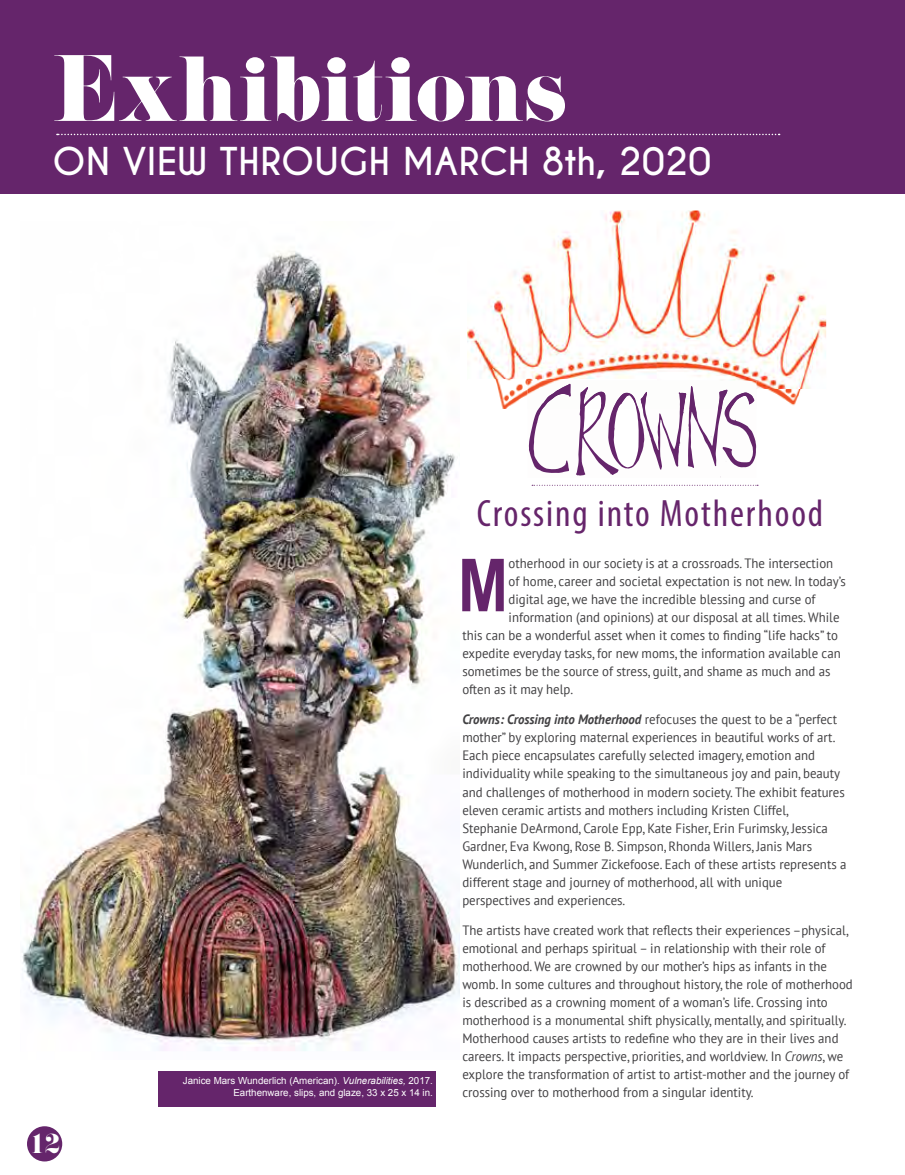
<style>
.page{position:relative;width:905px;height:1175px;background:#fff}
.page>*{position:absolute;margin:0;border:0;box-sizing:border-box;transform-origin:0 0}
.t1{font:84px "Pistilli";letter-spacing:-.015em;color:#fff}
.t2{font:700 73.2px "Arial Narrow";color:#65256b}
.t3{font:condensed 38.25px "Myriad Pro";letter-spacing:.05em;color:#66256b}
.t4{font:700 36px "Caviar Dreams";letter-spacing:.005em;color:#fff}
.t5{font:26.55px "Pistilli";color:#fff}
.t6{font:13.5px/18px "PT Sans";color:#414042;scale:.95 1}
.t7{font:9.75px/11.7px "Arial";color:#fff;text-align:right}
.s1{font-style:italic}
.s2{font-weight:700;font-style:italic}
</style>
<div class="page">
<div style="left:0;top:0;width:904px;height:194px;background:#65256b"></div>
<svg style="left:57px;top:134px;width:722px;height:1px"></svg>
<div style="left:27px;top:1126px;width:35px;height:35px;background:#65256b;border-radius:50%"></div>
<img style="left:22px;top:250px;width:438px;height:801px">
<div style="left:158px;top:1071px;width:277px;height:35px;background:#65256b"></div>
<svg style="left:528px;top:409px;width:229px;height:69px"></svg>
<img style="left:467px;top:210px;width:189px;height:169px">
<img style="left:656px;top:210px;width:170px;height:179px">
<img style="left:495px;top:379px;width:42px;height:30px">
<img style="left:537px;top:379px;width:120px;height:2px">
<img style="left:767px;top:389px;width:34px;height:17px">
<img style="left:527px;top:381px;width:228px;height:28px">
<img style="left:580px;top:387px;width:25px;height:22px">
<img style="left:640px;top:392px;width:46px;height:17px">
<img style="left:689px;top:386px;width:38px;height:23px">
<img style="left:613px;top:393px;width:25px;height:16px">
<img style="left:538px;top:384px;width:33px;height:25px">
<img style="left:725px;top:392px;width:29px;height:17px">
<img style="left:584px;top:395px;width:17px;height:14px">
<img style="left:618px;top:395px;width:18px;height:14px">
<svg style="left:532px;top:485px;width:226px;height:1px"></svg>
<h1 class="t1" style="left:53px;top:35px;width:516px">Exhibitions</h1>
<h3 class="t4" style="left:53px;top:140px;width:660px">ON VIEW THROUGH MARCH 8th, 2020</h3>
<h3 class="t5" style="left:29px;top:1125px;width:33px">12</h3>
<p class="t7" style="left:183px;top:1075px;width:251px">Janice Mars Wunderlich (American). <span class="s1">Vulnerabilities,</span> 2017.<br>Earthenware, slips, and glaze, 33 x 25 x 14 in.</p>
<h3 class="t3" style="left:477px;top:490px;width:348px">Crossing into Motherhood</h3>
<p class="t6" style="left:508px;top:554px;width:343px">otherhood in our society is at a crossroads. The intersection</p>
<p class="t6" style="left:508px;top:572px;width:356px">of home, career and societal expectation is not new. In today’s</p>
<p class="t6" style="left:508px;top:590px;width:324px">digital age, we have the incredible blessing and curse of</p>
<p class="t6" style="left:508px;top:608px;width:350px">information (and opinions) at our disposal at all times. While</p>
<p class="t6" style="left:462px;top:626px;width:397px">this can be a wonderful asset when it comes to finding “life hacks” to</p>
<p class="t6" style="left:462px;top:644px;width:400px">expedite everyday tasks, for new moms, the information available can</p>
<p class="t6" style="left:462px;top:662px;width:389px">sometimes be the source of stress, guilt, and shame as much and as</p>
<p class="t6" style="left:462px;top:680px;width:118px">often as it may help.</p>
<p class="t6" style="left:462px;top:710px;width:406px"><span class="s2">Crowns: Crossing into Motherhood</span> refocuses the quest to be a “perfect mother” by exploring maternal experiences in beautiful works of art.<br>Each piece encapsulates carefully selected imagery, emotion and individuality while speaking to the simultaneous joy and pain, beauty and challenges of motherhood in modern society. The exhibit features eleven ceramic artists and mothers including Kristen Cliffel, Stephanie DeArmond, Carole Epp, Kate Fisher, Erin Furimsky, Jessica Gardner, Eva Kwong, Rose B. Simpson, Rhonda Willers, Janis Mars Wunderlich, and Summer Zickefoose. Each of these artists represents a different stage and journey of motherhood, all with unique perspectives and experiences.</p>
<p class="t6" style="left:462px;top:920px;width:412px">The artists have created work that reflects their experiences –physical, emotional and perhaps spiritual – in relationship with their role of motherhood. We are crowned by our mother’s hips as infants in the womb. In some cultures and throughout history, the role of motherhood is described as a crowning moment of a woman’s life. Crossing into motherhood is a monumental shift physically, mentally, and spiritually.<br>Motherhood causes artists to redefine who they are in their lives and careers. It impacts perspective, priorities, and worldview. In <span class="s1">Crowns</span>, we explore the transformation of artist to artist-mother and the journey of crossing over to motherhood from a singular identity.</p>
<h2 class="t2" style="left:458px;top:530px;width:51px">M</h2>
</div>
